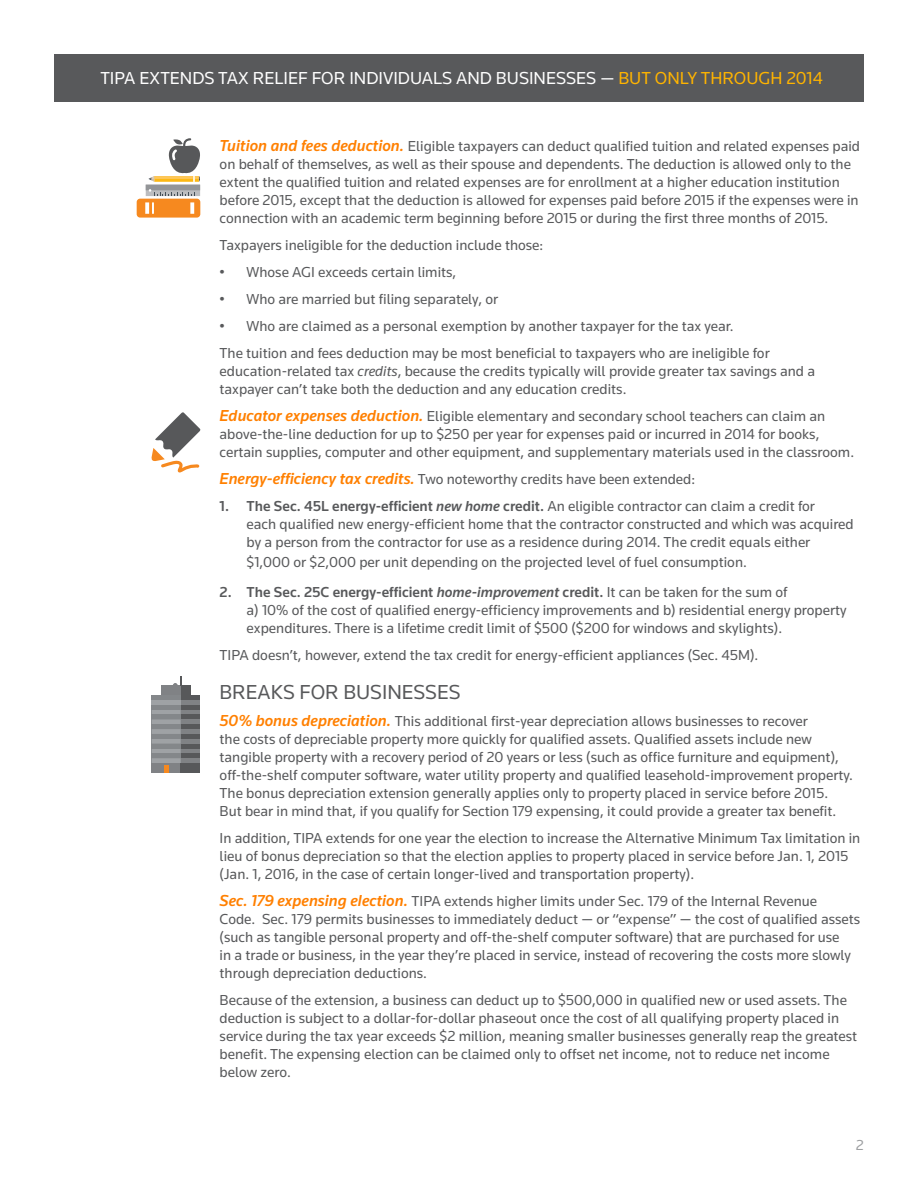
<style>
.page{position:relative;width:918px;height:1188px;background:#fff}
.page>*{position:absolute;margin:0;border:0;box-sizing:border-box;transform-origin:0 0}
.t1{font:21px "Knowledge";color:#58595b}
.t2{font:18px "Knowledge";color:#fff}
.t3{font:15px/18px "Knowledge";color:#58595b}
.t4{font:15px "Knowledge";color:#9ea0a2}
.s1{color:#ffb400}
.s2{font-weight:500;font-style:italic;font-size:16.5px;color:#ff8000}
.s3{font-style:italic}
.s4{font-weight:500}
.s5{font-weight:500;font-style:italic}
</style>
<div class="page">
<div style="left:54px;top:54px;width:810px;height:48px;background:#58595b"></div>
<svg style="left:137px;top:138px;width:64px;height:80px"></svg>
<div style="left:181px;top:695px;width:19px;height:68px;background:#808285"></div>
<div style="left:152px;top:734px;width:48px;height:5px;background:#57585a"></div>
<div style="left:152px;top:744px;width:48px;height:5px;background:#57585a"></div>
<div style="left:152px;top:753px;width:48px;height:5px;background:#57585a"></div>
<div style="left:152px;top:724px;width:48px;height:5px;background:#57585a"></div>
<hr style="left:152px;top:715px;width:48px;height:4px;background:#57585a">
<div style="left:152px;top:705px;width:48px;height:5px;background:#57585a"></div>
<div style="left:152px;top:695px;width:48px;height:5px;background:#57585a"></div>
<div style="left:152px;top:700px;width:29px;height:5px;background:#9fa2a5"></div>
<div style="left:152px;top:695px;width:29px;height:5px;background:#84878a"></div>
<div style="left:161px;top:685px;width:24px;height:10px;background:#808285"></div>
<div style="left:181px;top:685px;width:9px;height:10px;background:#57585a"></div>
<div style="left:181px;top:763px;width:19px;height:10px;background:#57585a"></div>
<svg style="left:152px;top:705px;width:29px;height:68px;background:#909091"></svg>
<svg style="left:173px;top:676px;width:8px;height:10px"></svg>
<svg style="left:151px;top:412px;width:50px;height:60px"></svg>
<p class="t2" style="left:100px;top:67px;width:724px">TIPA EXTENDS TAX RELIEF FOR INDIVIDUALS AND BUSINESSES — <span class="s1">BUT ONLY THROUGH 2014</span></p>
<p class="t3" style="left:220px;top:137px;width:642px"><span class="s2">Tuition and fees deduction.</span> Eligible taxpayers can deduct qualified tuition and related expenses paid on behalf of themselves, as well as their spouse and dependents. The deduction is allowed only to the extent the qualified tuition and related expenses are for enrollment at a higher education institution before 2015, except that the deduction is allowed for expenses paid before 2015 if the expenses were in connection with an academic term beginning before 2015 or during the first three months of 2015.</p>
<p class="t3" style="left:220px;top:236px;width:325px">Taxpayers ineligible for the deduction include those:</p>
<p class="t3" style="left:220px;top:263px;width:238px">• Whose AGI exceeds certain limits,</p>
<p class="t3" style="left:220px;top:290px;width:280px">• Who are married but filing separately, or</p>
<p class="t3" style="left:220px;top:317px;width:516px">• Who are claimed as a personal exemption by another taxpayer for the tax year.</p>
<p class="t3" style="left:220px;top:344px;width:597px">The tuition and fees deduction may be most beneficial to taxpayers who are ineligible for education-related tax <span class="s3">credits</span>, because the credits typically will provide greater tax savings and a taxpayer can’t take both the deduction and any education credits.</p>
<p class="t3" style="left:220px;top:407px;width:636px"><span class="s2">Educator expenses deduction.</span> Eligible elementary and secondary school teachers can claim an above-the-line deduction for up to $250 per year for expenses paid or incurred in 2014 for books, certain supplies, computer and other equipment, and supplementary materials used in the classroom.</p>
<p class="t3" style="left:220px;top:470px;width:477px"><span class="s2">Energy-efficiency tax credits.</span> Two noteworthy credits have been extended:</p>
<p class="t3" style="left:247px;top:497px;width:609px;text-indent:-27px"><span class="s4">1. The Sec. 45L energy-efficient</span> <span class="s5">new home</span> <span class="s4">credit.</span> An eligible contractor can claim a credit for<br>each qualified new energy-efficient home that the contractor constructed and which was acquired by a person from the contractor for use as a residence during 2014. The credit equals either</p>
<p class="t3" style="left:247px;top:552px;width:502px">$1,000 or $2,000 per unit depending on the projected level of fuel consumption.</p>
<p class="t3" style="left:247px;top:582px;width:602px;text-indent:-27px"><span class="s4">2. The Sec. 25C energy-efficient</span> <span class="s5">home-improvement</span> <span class="s4">credit.</span> It can be taken for the sum of<br>a) 10% of the cost of qualified energy-efficiency improvements and b) residential energy property expenditures. There is a lifetime credit limit of $500 ($200 for windows and skylights).</p>
<p class="t3" style="left:220px;top:645px;width:540px">TIPA doesn’t, however, extend the tax credit for energy-efficient appliances (Sec. 45M).</p>
<p class="t1" style="left:220px;top:679px;width:242px">BREAKS FOR BUSINESSES</p>
<p class="t3" style="left:220px;top:711px;width:635px"><span class="s2">50% bonus depreciation.</span> This additional first-year depreciation allows businesses to recover<br>the costs of depreciable property more quickly for qualified assets. Qualified assets include new tangible property with a recovery period of 20 years or less (such as office furniture and equipment), off-the-shelf computer software, water utility property and qualified leasehold-improvement property.<br>The bonus depreciation extension generally applies only to property placed in service before 2015.<br>But bear in mind that, if you qualify for Section 179 expensing, it could provide a greater tax benefit.</p>
<p class="t3" style="left:220px;top:828px;width:642px">In addition, TIPA extends for one year the election to increase the Alternative Minimum Tax limitation in lieu of bonus depreciation so that the election applies to property placed in service before Jan. 1, 2015 (Jan. 1, 2016, in the case of certain longer-lived and transportation property).</p>
<p class="t3" style="left:220px;top:891px;width:642px"><span class="s2">Sec. 179 expensing election.</span> TIPA extends higher limits under Sec. 179 of the Internal Revenue<br>Code. Sec. 179 permits businesses to immediately deduct — or “expense” — the cost of qualified assets (such as tangible personal property and off-the-shelf computer software) that are purchased for use<br>in a trade or business, in the year they’re placed in service, instead of recovering the costs more slowly through depreciation deductions.</p>
<p class="t3" style="left:220px;top:990px;width:639px">Because of the extension, a business can deduct up to $500,000 in qualified new or used assets. The deduction is subject to a dollar-for-dollar phaseout once the cost of all qualifying property placed in service during the tax year exceeds $2 million, meaning smaller businesses generally reap the greatest benefit. The expensing election can be claimed only to offset net income, not to reduce net income below zero.</p>
<p class="t4" style="left:856px;top:1136px;width:9px">2</p>
</div>
